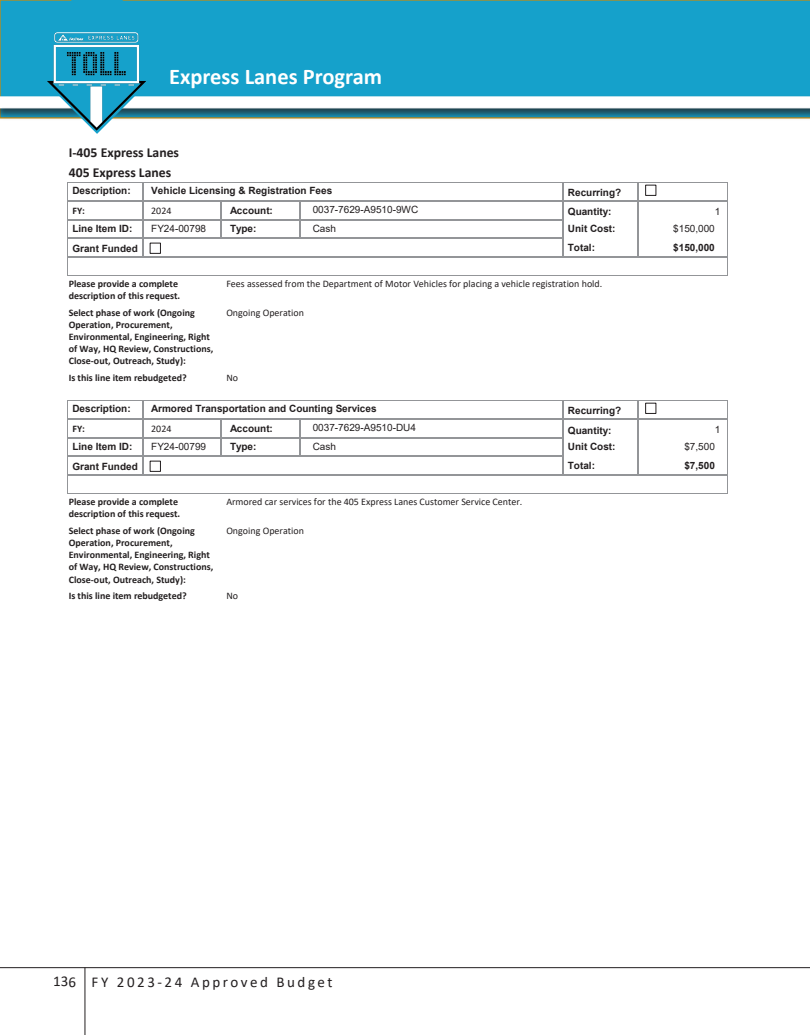
<style>
.page{position:relative;width:810px;height:1035px;background:#fff}
.page>*{position:absolute;margin:0;border:0;box-sizing:border-box;transform-origin:0 0}
.t1{font:700 22.5px "Calibri";color:#fff}
.t2{font:15px "Calibri";letter-spacing:.17em;color:#231f20}
.t3{font:700 13.75px/19.6px "Calibri";color:#231f20}
.t4{font:700 10px/12.2px "Calibri";color:#231f20}
.t5{font:700 10px "Arial";color:#231f20}
.t6{font:10px "Calibri";color:#231f20}
.t7{font:10px "Arial";color:#231f20}
</style>
<div class="page">
<hr style="left:85px;top:968px;width:1px;height:67px;background:#231f20">
<hr style="left:0;top:967px;width:810px;height:1px;background:#231f20">
<svg style="left:0;top:0;width:810px;height:119px;background:#30a5c6"></svg>
<img style="left:30px;top:24px;width:135px;height:110px">
<div style="left:150px;top:243px;width:11px;height:10px;border:1px solid #231f20"></div>
<div style="left:646px;top:185px;width:10px;height:11px;border:1px solid #231f20"></div>
<hr style="left:562px;top:182px;width:77px;height:1px;background:#939598">
<hr style="left:221px;top:219px;width:80px;height:1px;background:#939598">
<hr style="left:637px;top:182px;width:91px;height:1px;background:#939598">
<hr style="left:637px;top:182px;width:2px;height:20px;background:#939598">
<hr style="left:300px;top:219px;width:264px;height:1px;background:#939598">
<svg style="left:300px;top:202px;width:1px;height:36px"></svg>
<hr style="left:68px;top:219px;width:75px;height:1px;background:#939598">
<hr style="left:562px;top:200px;width:77px;height:2px;background:#939598">
<hr style="left:562px;top:200px;width:2px;height:58px;background:#939598">
<hr style="left:142px;top:219px;width:80px;height:1px;background:#939598">
<svg style="left:221px;top:202px;width:1px;height:36px"></svg>
<hr style="left:68px;top:257px;width:660px;height:1px;background:#939598">
<hr style="left:68px;top:275px;width:660px;height:1px;background:#939598">
<hr style="left:68px;top:182px;width:75px;height:1px;background:#939598">
<hr style="left:68px;top:200px;width:75px;height:2px;background:#939598">
<hr style="left:142px;top:182px;width:422px;height:1px;background:#939598">
<hr style="left:562px;top:182px;width:2px;height:20px;background:#939598">
<hr style="left:142px;top:200px;width:422px;height:2px;background:#939598">
<hr style="left:68px;top:238px;width:75px;height:1px;background:#939598">
<hr style="left:637px;top:200px;width:91px;height:2px;background:#939598">
<hr style="left:728px;top:200px;width:1px;height:58px;background:#939598">
<hr style="left:637px;top:200px;width:2px;height:58px;background:#939598">
<hr style="left:142px;top:238px;width:422px;height:1px;background:#939598">
<svg style="left:142px;top:183px;width:1px;height:74px"></svg>
<div style="left:150px;top:461px;width:11px;height:10px;border:1px solid #231f20"></div>
<div style="left:646px;top:403px;width:10px;height:11px;border:1px solid #231f20"></div>
<hr style="left:562px;top:400px;width:77px;height:1px;background:#939598">
<hr style="left:221px;top:437px;width:80px;height:1px;background:#939598">
<hr style="left:637px;top:400px;width:91px;height:1px;background:#939598">
<hr style="left:637px;top:400px;width:2px;height:20px;background:#939598">
<hr style="left:300px;top:437px;width:264px;height:1px;background:#939598">
<svg style="left:300px;top:420px;width:1px;height:36px"></svg>
<hr style="left:68px;top:437px;width:75px;height:1px;background:#939598">
<hr style="left:562px;top:418px;width:77px;height:2px;background:#939598">
<hr style="left:562px;top:418px;width:2px;height:58px;background:#939598">
<hr style="left:142px;top:437px;width:80px;height:1px;background:#939598">
<svg style="left:221px;top:420px;width:1px;height:36px"></svg>
<hr style="left:68px;top:475px;width:660px;height:1px;background:#939598">
<hr style="left:68px;top:493px;width:660px;height:1px;background:#939598">
<hr style="left:68px;top:400px;width:75px;height:1px;background:#939598">
<hr style="left:68px;top:418px;width:75px;height:2px;background:#939598">
<hr style="left:142px;top:400px;width:422px;height:1px;background:#939598">
<hr style="left:562px;top:400px;width:2px;height:20px;background:#939598">
<hr style="left:142px;top:418px;width:422px;height:2px;background:#939598">
<hr style="left:68px;top:456px;width:75px;height:1px;background:#939598">
<hr style="left:637px;top:418px;width:91px;height:2px;background:#939598">
<hr style="left:728px;top:418px;width:1px;height:58px;background:#939598">
<hr style="left:637px;top:418px;width:2px;height:58px;background:#939598">
<hr style="left:142px;top:456px;width:422px;height:1px;background:#939598">
<svg style="left:142px;top:401px;width:1px;height:74px"></svg>
<h1 class="t1" style="left:169px;top:61px;width:214px">Express Lanes Program</h1>
<p class="t3" style="left:69px;top:143px;width:112px">I-405 Express Lanes<br>405 Express Lanes</p>
<p class="t4" style="left:72px;top:204px;width:14px">FY:</p>
<p class="t6" style="left:151px;top:203px;width:22px">2024</p>
<p class="t5" style="left:72px;top:222px;width:61px">Line Item ID:</p>
<p class="t7" style="left:151px;top:222px;width:56px">FY24-00798</p>
<p class="t5" style="left:72px;top:241px;width:67px">Grant Funded</p>
<p class="t5" style="left:72px;top:183px;width:60px">Description:</p>
<p class="t5" style="left:151px;top:183px;width:183px">Vehicle Licensing &amp; Registration Fees</p>
<p class="t5" style="left:568px;top:185px;width:55px">Recurring?</p>
<p class="t5" style="left:230px;top:203px;width:44px">Account:</p>
<p class="t7" style="left:313px;top:203px;width:107px">0037-7629-A9510-9WC</p>
<p class="t5" style="left:568px;top:240px;width:29px">Total:</p>
<p class="t5" style="left:673px;top:241px;width:43px">$150,000</p>
<p class="t5" style="left:568px;top:205px;width:45px">Quantity:</p>
<p class="t7" style="left:715px;top:205px;width:7px">1</p>
<p class="t5" style="left:568px;top:222px;width:49px">Unit Cost:</p>
<p class="t7" style="left:673px;top:222px;width:43px">$150,000</p>
<p class="t5" style="left:230px;top:222px;width:28px">Type:</p>
<p class="t7" style="left:313px;top:222px;width:25px">Cash</p>
<p class="t4" style="left:69px;top:277px;width:113px">Please provide a complete description of this request.</p>
<p class="t6" style="left:226px;top:276px;width:378px">Fees assessed from the Department of Motor Vehicles for placing a vehicle registration hold.</p>
<p class="t4" style="left:69px;top:306px;width:146px">Select phase of work (Ongoing<br>Operation, Procurement,<br>Environmental, Engineering, Right of Way, HQ Review, Constructions,<br>Close-out, Outreach, Study):</p>
<p class="t6" style="left:226px;top:305px;width:79px">Ongoing Operation</p>
<p class="t4" style="left:69px;top:372px;width:120px">Is this line item rebudgeted?</p>
<p class="t6" style="left:226px;top:371px;width:13px">No</p>
<p class="t5" style="left:72px;top:401px;width:60px">Description:</p>
<p class="t5" style="left:151px;top:402px;width:227px">Armored Transportation and Counting Services</p>
<p class="t5" style="left:568px;top:403px;width:55px">Recurring?</p>
<p class="t5" style="left:230px;top:421px;width:44px">Account:</p>
<p class="t7" style="left:313px;top:421px;width:105px">0037-7629-A9510-DU4</p>
<p class="t5" style="left:568px;top:458px;width:29px">Total:</p>
<p class="t5" style="left:684px;top:459px;width:32px">$7,500</p>
<p class="t4" style="left:72px;top:422px;width:14px">FY:</p>
<p class="t6" style="left:151px;top:421px;width:22px">2024</p>
<p class="t5" style="left:72px;top:440px;width:61px">Line Item ID:</p>
<p class="t7" style="left:151px;top:440px;width:56px">FY24-00799</p>
<p class="t5" style="left:72px;top:459px;width:67px">Grant Funded</p>
<p class="t5" style="left:568px;top:423px;width:45px">Quantity:</p>
<p class="t7" style="left:715px;top:423px;width:7px">1</p>
<p class="t5" style="left:568px;top:440px;width:49px">Unit Cost:</p>
<p class="t7" style="left:684px;top:440px;width:32px">$7,500</p>
<p class="t5" style="left:230px;top:440px;width:28px">Type:</p>
<p class="t7" style="left:313px;top:440px;width:25px">Cash</p>
<p class="t4" style="left:69px;top:495px;width:113px">Please provide a complete description of this request.</p>
<p class="t6" style="left:226px;top:494px;width:298px">Armored car services for the 405 Express Lanes Customer Service Center.</p>
<p class="t4" style="left:69px;top:524px;width:146px">Select phase of work (Ongoing<br>Operation, Procurement,<br>Environmental, Engineering, Right of Way, HQ Review, Constructions,<br>Close-out, Outreach, Study):</p>
<p class="t6" style="left:226px;top:523px;width:79px">Ongoing Operation</p>
<p class="t4" style="left:69px;top:590px;width:120px">Is this line item rebudgeted?</p>
<p class="t6" style="left:226px;top:589px;width:13px">No</p>
<h2 class="t2" style="left:53px;top:972px;width:281px">136 FY 2023-24 Approved Budget</h2>
</div>
